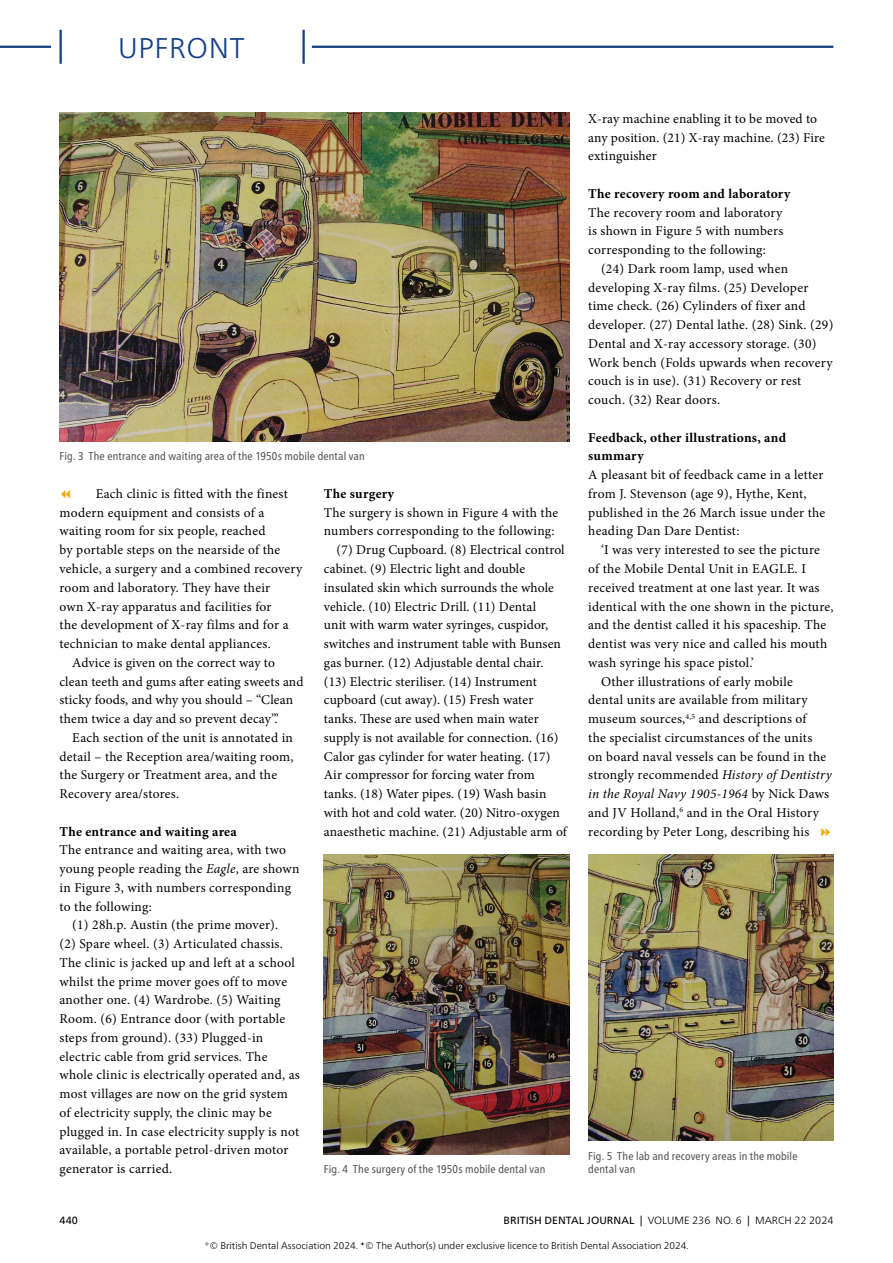
<style>
.page{position:relative;width:893px;height:1263px;background:#fff}
.page>*{position:absolute;margin:0;border:0;box-sizing:border-box;transform-origin:0 0}
.t1{font:300 28.5px "Frutiger Neue LT Pro";letter-spacing:.025em;color:#123f84}
.Para_9pt_ragged{font:13.5px/18.8px "Minion Pro";letter-spacing:.015em;color:#000}
.Para_9pt_ragged_1st{font:13.5px/18.8px "Minion Pro";letter-spacing:.015em;color:#000}
.Para_9pt_ragged_1st-2{font:700 13.5px/18.8px "Minion Pro";letter-spacing:.02em;color:#000}
.Image_Caption_grey{font:condensed 11.25px/13.5px "Frutiger Neue LT Pro";letter-spacing:.015em;color:#565655}
.t2{font:300 10.5px "Frutiger Neue LT Pro";letter-spacing:.005em;color:#000}
.t3{font:10.5px "Frutiger Neue LT Pro";color:#000}
.t4{font:300 9.75px "Frutiger Neue LT Pro";color:#000}
.s1{font-style:italic}
.s2{font-weight:400}
</style>
<div class="page">
<img style="left:60px;top:112px;width:509px;height:330px">
<img style="left:324px;top:854px;width:245px;height:300px">
<img style="left:588px;top:854px;width:245px;height:287px">
<hr style="left:0;top:46px;width:51px;height:2px;background:#123f84">
<hr style="left:312px;top:46px;width:521px;height:2px;background:#123f84">
<hr style="left:60px;top:30px;width:2px;height:34px;background:#123f84">
<hr style="left:302px;top:30px;width:3px;height:34px;background:#123f84">
<h1 class="t1" style="left:118px;top:31px;width:128px">UPFRONT</h1>
<p class="Image_Caption_grey" style="left:60px;top:449px;width:307px">Fig. 3 The entrance and waiting area of the 1950s mobile dental van</p>
<p class="Para_9pt_ragged" style="left:60px;top:484px;width:244px;text-indent:36px">Each clinic is fitted with the finest modern equipment and consists of a waiting room for six people, reached<br>by portable steps on the nearside of the vehicle, a surgery and a combined recovery room and laboratory. They have their<br>own X-ray apparatus and facilities for<br>the development of X-ray films and for a technician to make dental appliances.</p>
<p class="Para_9pt_ragged" style="left:60px;top:653px;width:245px;text-indent:13px">Advice is given on the correct way to clean teeth and gums after eating sweets and sticky foods, and why you should – “Clean them twice a day and so prevent decay”.’</p>
<p class="Para_9pt_ragged" style="left:60px;top:728px;width:236px;text-indent:13px">Each section of the unit is annotated in detail – the Reception area/waiting room, the Surgery or Treatment area, and the Recovery area/stores.</p>
<p class="Para_9pt_ragged_1st-2" style="left:60px;top:822px;width:179px">The entrance and waiting area</p>
<p class="Para_9pt_ragged_1st" style="left:60px;top:841px;width:241px">The entrance and waiting area, with two young people reading the <span class="s1">Eagle</span>, are shown in Figure 3, with numbers corresponding to the following:</p>
<p class="Para_9pt_ragged" style="left:60px;top:916px;width:242px;text-indent:13px">(1) 28h.p. Austin (the prime mover).<br>(2) Spare wheel. (3) Articulated chassis.<br>The clinic is jacked up and left at a school whilst the prime mover goes off to move another one. (4) Wardrobe. (5) Waiting Room. (6) Entrance door (with portable steps from ground). (33) Plugged-in electric cable from grid services. The whole clinic is electrically operated and, as most villages are now on the grid system of electricity supply, the clinic may be plugged in. In case electricity supply is not available, a portable petrol-driven motor generator is carried.</p>
<p class="Para_9pt_ragged_1st-2" style="left:324px;top:484px;width:72px">The surgery</p>
<p class="Para_9pt_ragged_1st" style="left:324px;top:503px;width:236px">The surgery is shown in Figure 4 with the numbers corresponding to the following:</p>
<p class="Para_9pt_ragged" style="left:324px;top:541px;width:244px;text-indent:13px">(7) Drug Cupboard. (8) Electrical control cabinet. (9) Electric light and double insulated skin which surrounds the whole vehicle. (10) Electric Drill. (11) Dental<br>unit with warm water syringes, cuspidor, switches and instrument table with Bunsen gas burner. (12) Adjustable dental chair. (13) Electric steriliser. (14) Instrument cupboard (cut away). (15) Fresh water tanks. These are used when main water supply is not available for connection. (16)<br>Calor gas cylinder for water heating. (17)<br>Air compressor for forcing water from tanks. (18) Water pipes. (19) Wash basin with hot and cold water. (20) Nitro-oxygen anaesthetic machine. (21) Adjustable arm of</p>
<p class="Image_Caption_grey" style="left:324px;top:1162px;width:223px">Fig. 4 The surgery of the 1950s mobile dental van</p>
<p class="Para_9pt_ragged" style="left:588px;top:109px;width:238px">X-ray machine enabling it to be moved to any position. (21) X-ray machine. (23) Fire extinguisher</p>
<p class="Para_9pt_ragged_1st-2" style="left:588px;top:184px;width:204px">The recovery room and laboratory</p>
<p class="Para_9pt_ragged_1st" style="left:588px;top:203px;width:197px;text-align:justify">The recovery room and laboratory is shown in Figure 5 with numbers corresponding to the following:</p>
<p class="Para_9pt_ragged" style="left:588px;top:259px;width:247px;text-indent:13px">(24) Dark room lamp, used when developing X-ray films. (25) Developer time check. (26) Cylinders of fixer and developer. (27) Dental lathe. (28) Sink. (29)<br>Dental and X-ray accessory storage. (30)<br>Work bench (Folds upwards when recovery couch is in use). (31) Recovery or rest couch. (32) Rear doors.</p>
<p class="Para_9pt_ragged_1st-2" style="left:588px;top:428px;width:199px">Feedback, other illustrations, and summary</p>
<p class="Para_9pt_ragged_1st" style="left:588px;top:466px;width:239px">A pleasant bit of feedback came in a letter from J. Stevenson (age 9), Hythe, Kent, published in the 26 March issue under the heading Dan Dare Dentist:</p>
<p class="Para_9pt_ragged" style="left:588px;top:541px;width:247px;text-indent:13px">‘I was very interested to see the picture of the Mobile Dental Unit in EAGLE. I received treatment at one last year. It was identical with the one shown in the picture, and the dentist called it his spaceship. The dentist was very nice and called his mouth wash syringe his space pistol.’</p>
<p class="Para_9pt_ragged" style="left:588px;top:672px;width:245px;text-indent:13px">Other illustrations of early mobile<br>dental units are available from military museum sources,<sup>4,5</sup> and descriptions of<br>the specialist circumstances of the units<br>on board naval vessels can be found in the strongly recommended <span class="s1">History of Dentistry in the Royal Navy 1905-1964</span> by Nick Daws and JV Holland,<sup>6</sup> and in the Oral History recording by Peter Long, describing his</p>
<p class="Image_Caption_grey" style="left:588px;top:1149px;width:211px">Fig. 5 The lab and recovery areas in the mobile dental van</p>
<p class="t3" style="left:60px;top:1214px;width:20px">440</p>
<p class="t2" style="left:503px;top:1214px;width:331px"><span class="s2">BRITISH DENTAL JOURNAL |</span> VOLUME 236 NO. 6 <span class="s2">|</span> March 22 2024</p>
<p class="t4" style="left:209px;top:1240px;width:481px">© British Dental Association 2024. © The Author(s) under exclusive licence to British Dental Association 2024.</p>
</div>
